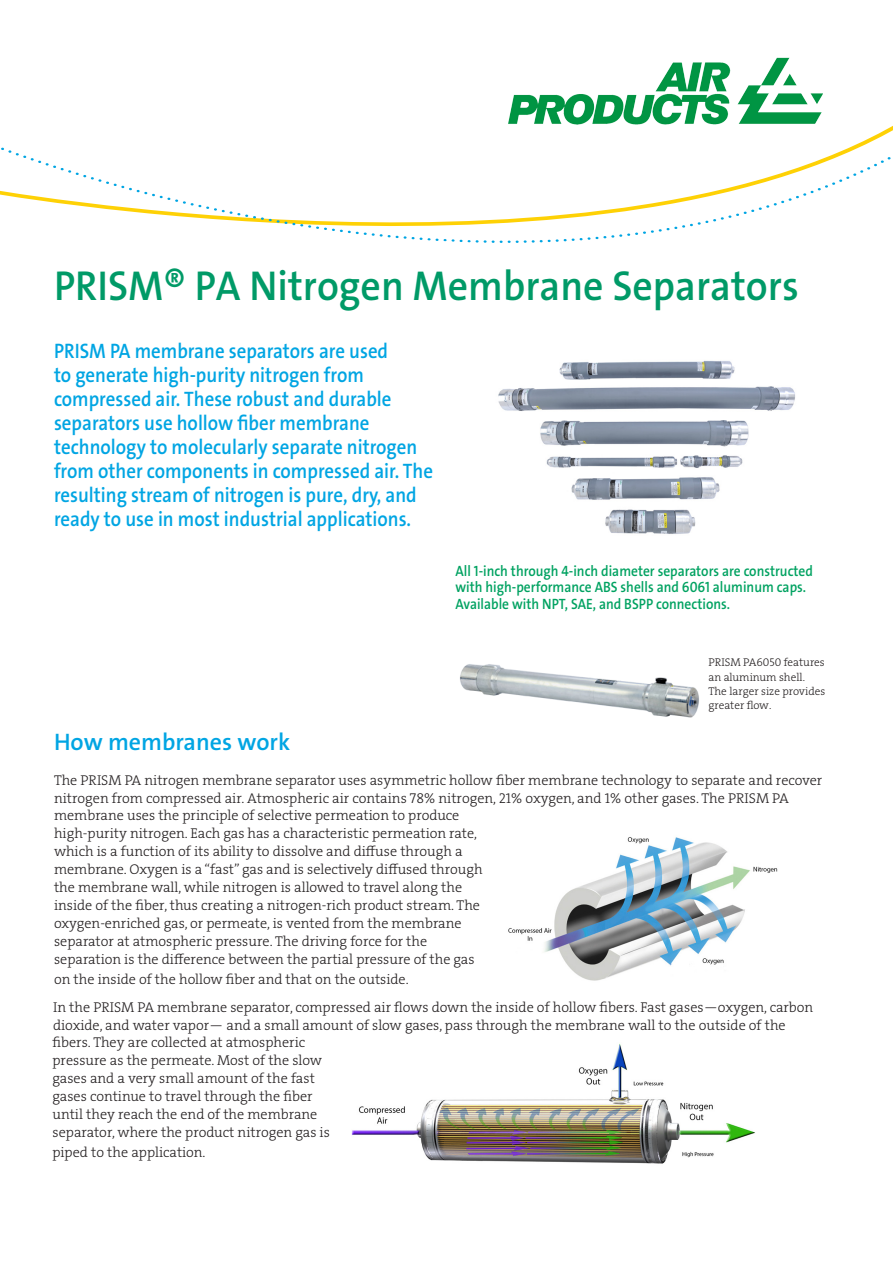
<style>
.page{position:relative;width:893px;height:1263px;background:#fff}
.page>*{position:absolute;margin:0;border:0;box-sizing:border-box;transform-origin:0 0}
.Main_subhead{font:600 42px "The Sans LF";color:#009a67;scale:.95 1}
.Subhead_level_1{font:600 24px "The Sans LF";color:#00a5e3}
.Sidebar_headline{font:600 21px/24px "The Sans LF";color:#00a5e3;scale:.9 1}
.t1{font:600 15px/16.5px "The Sans LF";color:#00a261;scale:.9 1}
.Body_copy{font:14.25px/18px "The Serif LP3 Lig";color:#231f20}
.Disclaimer{font:11.25px/14.2px "The Serif LP3 Lig";color:#231f20}
</style>
<div class="page">
<img style="left:351px;top:1043px;width:404px;height:121px">
<svg style="left:0;top:126px;width:893px;height:117px"></svg>
<img style="left:503px;top:57px;width:320px;height:74px">
<img style="left:498px;top:360px;width:297px;height:174px">
<img style="left:460px;top:664px;width:239px;height:54px">
<img style="left:508px;top:837px;width:270px;height:144px">
<p class="Main_subhead" style="left:54px;top:258px;width:785px">PRISM® PA Nitrogen Membrane Separators</p>
<p class="Sidebar_headline" style="left:54px;top:339px;width:423px">PRISM PA membrane separators are used<br>to generate high-purity nitrogen from compressed air. These robust and durable separators use hollow fiber membrane technology to molecularly separate nitrogen from other components in compressed air. The resulting stream of nitrogen is pure, dry, and ready to use in most industrial applications.</p>
<p class="t1" style="left:455px;top:563px;width:399px">All 1-inch through 4-inch diameter separators are constructed with high-performance ABS shells and 6061 aluminum caps.<br>Available with NPT, SAE, and BSPP connections.</p>
<p class="Subhead_level_1" style="left:54px;top:726px;width:238px">How membranes work</p>
<p class="Disclaimer" style="left:708px;top:655px;width:118px">PRISM PA6050 features an aluminum shell.<br>The larger size provides greater flow.</p>
<p class="Body_copy" style="left:54px;top:771px;width:770px">The PRISM PA nitrogen membrane separator uses asymmetric hollow fiber membrane technology to separate and recover nitrogen from compressed air. Atmospheric air contains 78% nitrogen, 21% oxygen, and 1% other gases. The PRISM PA</p>
<p class="Body_copy" style="left:54px;top:806px;width:430px">membrane uses the principle of selective permeation to produce high-purity nitrogen. Each gas has a characteristic permeation rate, which is a function of its ability to dissolve and diffuse through a membrane. Oxygen is a “fast” gas and is selectively diffused through the membrane wall, while nitrogen is allowed to travel along the inside of the fiber, thus creating a nitrogen-rich product stream. The oxygen-enriched gas, or permeate, is vented from the membrane separator at atmospheric pressure. The driving force for the separation is the difference between the partial pressure of the gas</p>
<p class="Body_copy" style="left:54px;top:970px;width:356px">on the inside of the hollow fiber and that on the outside.</p>
<p class="Body_copy" style="left:53px;top:999px;width:762px">In the PRISM PA membrane separator, compressed air flows down the inside of hollow fibers. Fast gases—oxygen, carbon dioxide, and water vapor— and a small amount of slow gases, pass through the membrane wall to the outside of the</p>
<p class="Body_copy" style="left:52px;top:1033px;width:279px">fibers. They are collected at atmospheric pressure as the permeate. Most of the slow gases and a very small amount of the fast gases continue to travel through the fiber until they reach the end of the membrane separator, where the product nitrogen gas is</p>
<p class="Body_copy" style="left:52px;top:1143px;width:155px">piped to the application.</p>
</div>
